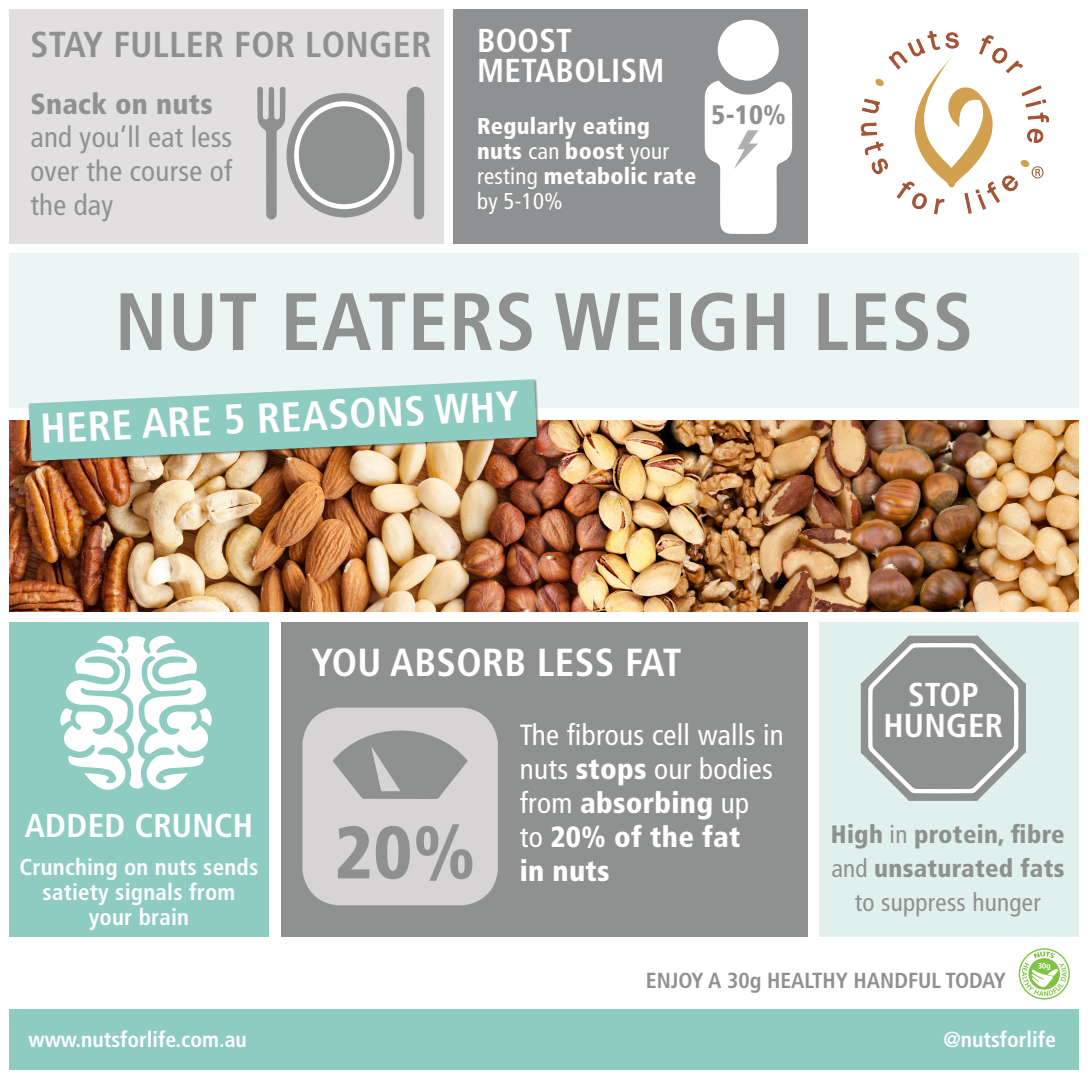
<style>
.page{position:relative;width:1088px;height:1079px;background:#fff}
.page>*{position:absolute;margin:0;border:0;box-sizing:border-box;transform-origin:0 0}
.body_text_9_5_12_5pt{font:700 condensed 81.17px "Frutiger";letter-spacing:.01em;color:#8f9191}
.body_text_9_5_12_5pt-2{font:900 condensed 73.92px "Frutiger";color:#8f9191}
.body_text_9_5_12_5pt-3{font:700 condensed 41.8px "Frutiger";color:#fff}
.body_text_9_5_12_5pt-4{font:700 condensed 39.08px "Frutiger";letter-spacing:.01em;color:#fff}
.body_text_9_5_12_5pt-5{font:700 condensed 36.08px "Frutiger";letter-spacing:.01em;color:#8f9191}
.body_text_9_5_12_5pt-6{font:700 condensed 33.08px/30.1px "Frutiger";letter-spacing:.01em;color:#fff}
.body_text_9_5_12_5pt-7{font:condensed 29.15px/34px "Frutiger";letter-spacing:.01em;color:#fff}
.body_text_9_5_12_5pt-8{font:condensed 28.88px/33.5px "Frutiger";letter-spacing:.01em;color:#8f9191}
.body_text_9_5_12_5pt-9{font:900 condensed 26.75px "Frutiger";color:#8f9191}
.body_text_9_5_12_5pt-10{font:900 condensed 25.15px/34px "Frutiger";letter-spacing:.01em;color:#8f9191;text-align:center}
.body_text_9_5_12_5pt-11{font:900 condensed 22.88px/25px "Frutiger";letter-spacing:.01em;color:#fff}
.body_text_9_5_12_5pt-12{font:700 condensed 22.88px/25px "Frutiger";letter-spacing:.01em;color:#fff;text-align:center}
.t1{font:700 condensed 21.77px "Frutiger";color:#fff}
.t2{font:700 condensed 21.77px "Frutiger";color:#8f9191}
.s1{font-weight:900}
.s2{font-weight:400}
</style>
<div class="page">
<div style="left:819px;top:622px;width:259px;height:314px;background:#e0f0ec"></div>
<div style="left:9px;top:254px;width:1069px;height:153px;background:#ebf5f3"></div>
<div style="left:9px;top:9px;width:434px;height:234px;background:#e1dfe0"></div>
<div style="left:453px;top:9px;width:354px;height:234px;background:#8e9091"></div>
<div style="left:9px;top:622px;width:260px;height:314px;background:#8eccc2"></div>
<div style="left:281px;top:622px;width:526px;height:314px;background:#8f9191"></div>
<svg style="left:861px;top:31px;width:187px;height:183px"></svg>
<img style="left:9px;top:420px;width:1069px;height:192px">
<div style="left:9px;top:1009px;width:1069px;height:60px;background:#8eccc2"></div>
<svg style="left:1018px;top:948px;width:51px;height:51px"></svg>
<img style="left:29px;top:379px;width:1026px;height:189px">
<svg style="left:60px;top:635px;width:152px;height:155px"></svg>
<svg style="left:302px;top:707px;width:196px;height:198px"></svg>
<svg style="left:704px;top:20px;width:88px;height:214px"></svg>
<svg style="left:257px;top:87px;width:167px;height:133px"></svg>
<svg style="left:860px;top:635px;width:165px;height:165px"></svg>
<p class="body_text_9_5_12_5pt-5" style="left:30px;top:23px;width:402px">STAY FULLER FOR LONGER</p>
<p class="body_text_9_5_12_5pt-8" style="left:30px;top:87px;width:203px"><span class="s1">Snack on nuts </span>and you’ll eat less over the course of the day</p>
<p class="body_text_9_5_12_5pt-6" style="left:477px;top:26px;width:189px">BOOST<br>METABOLISM</p>
<p class="body_text_9_5_12_5pt-11" style="left:477px;top:114px;width:221px">Regularly eating nuts <span class="s2">can</span> boost <span class="s2">your resting</span> metabolic rate <span class="s2">by 5-10%</span></p>
<p class="body_text_9_5_12_5pt-9" style="left:711px;top:99px;width:76px">5-10%</p>
<p class="body_text_9_5_12_5pt" style="left:115px;top:273px;width:860px">NUT EATERS WEIGH LESS</p>
<p class="body_text_9_5_12_5pt-3" style="left:39px;top:405px;width:480px;rotate:-3deg">HERE ARE 5 REASONS WHY</p>
<p class="body_text_9_5_12_5pt-6" style="left:25px;top:810px;width:230px">ADDED CRUNCH</p>
<p class="body_text_9_5_12_5pt-12" style="left:20px;top:854px;width:240px">Crunching on nuts sends satiety signals from your brain</p>
<p class="body_text_9_5_12_5pt-4" style="left:311px;top:639px;width:371px">YOU ABSORB LESS FAT</p>
<p class="body_text_9_5_12_5pt-2" style="left:334px;top:808px;width:143px">20%</p>
<p class="body_text_9_5_12_5pt-7" style="left:520px;top:718px;width:265px">The fibrous cell walls in nuts <span class="s1">stops</span> our bodies from <span class="s1">absorbing</span> up<br>to <span class="s1">20% of the fat<br>in nuts</span></p>
<p class="body_text_9_5_12_5pt-6" style="left:883px;top:679px;width:121px;text-align:center">STOP<br>HUNGER</p>
<p class="body_text_9_5_12_5pt-10" style="left:831px;top:816px;width:235px">High <span class="s2">in</span> protein, fibre <span class="s2">and</span> unsaturated fats <span class="s2">to suppress hunger</span></p>
<p class="t2" style="left:646px;top:967px;width:361px">ENJOY A 30g HEALTHY HANDFUL TODAY</p>
<p class="t1" style="left:29px;top:1025px;width:220px">www.nutsforlife.com.au</p>
<p class="t1" style="left:943px;top:1025px;width:114px">@nutsforlife</p>
</div>
